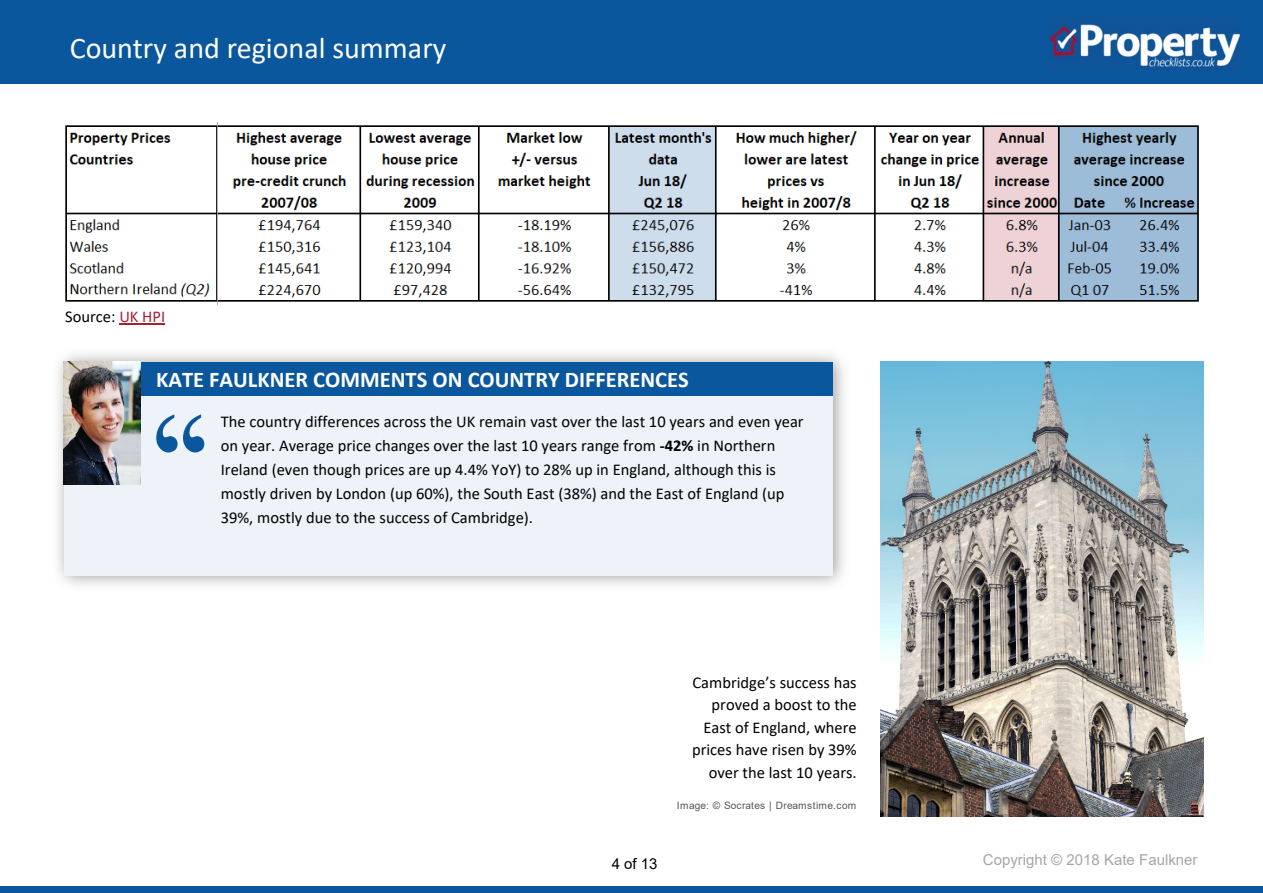
<style>
.page{position:relative;width:1263px;height:893px;background:#fff}
.page>*{position:absolute;margin:0;border:0;box-sizing:border-box;transform-origin:0 0}
.t1{font:150.45px "Times New Roman";color:#0a579e;scale:.95 1}
.t2{font:30px "Calibri";color:#fff}
.t3{font:700 22.5px "Calibri";color:#fff}
.t4{font:16.5px/24px "Calibri";color:#000}
.t5{font:15px "Arial";color:#a6a6a6}
.t6{font:15px "Arial";color:#000}
.t7{font:10.2px "Arial";color:#565656}
.s1{color:#a81e33}
.s2{font-weight:700}
</style>
<div class="page">
<div style="left:0;top:886px;width:1263px;height:7px;background:#0a579e"></div>
<div style="left:0;top:0;width:1263px;height:83px;background:#0a579e"></div>
<img style="left:1049px;top:21px;width:192px;height:49px">
<hr style="left:119px;top:323px;width:46px;height:1px;background:#a81e33">
<img style="left:58px;top:354px;width:786px;height:231px">
<div style="left:65px;top:362px;width:768px;height:213px;background:#edf3f8"></div>
<div style="left:64px;top:362px;width:769px;height:33px;background:#0a579e"></div>
<img style="left:64px;top:362px;width:77px;height:122px">
<img style="left:65px;top:123px;width:1134px;height:182px">
<img style="left:880px;top:362px;width:323px;height:454px">
<h2 class="t2" style="left:70px;top:36px;width:378px">Country and regional summary</h2>
<p class="t4" style="left:65px;top:306px;width:101px">Source: <span class="s1">UK HPI</span></p>
<h3 class="t3" style="left:156px;top:370px;width:534px">KATE FAULKNER COMMENTS ON COUNTRY DIFFERENCES</h3>
<h1 class="t1" style="left:143px;top:412px;width:80px">‘‘</h1>
<p class="t4" style="left:221px;top:411px;width:584px">The country differences across the UK remain vast over the last 10 years and even year on year. Average price changes over the last 10 years range from <span class="s2">-42%</span> in Northern Ireland (even though prices are up 4.4% YoY) to 28% up in England, although this is mostly driven by London (up 60%), the South East (38%) and the East of England (up 39%, mostly due to the success of Cambridge).</p>
<p class="t6" style="left:612px;top:858px;width:47px">4 of 13</p>
<p class="t4" style="left:692px;top:672px;width:166px;line-height:22.5px;text-align:right">Cambridge’s success has proved a boost to the<br>East of England, where prices have risen by 39% over the last 10 years.</p>
<p class="t7" style="left:677px;top:802px;width:181px">Image: © Socrates | Dreamstime.com</p>
<p class="t5" style="left:983px;top:854px;width:216px">Copyright © 2018 Kate Faulkner</p>
</div>
